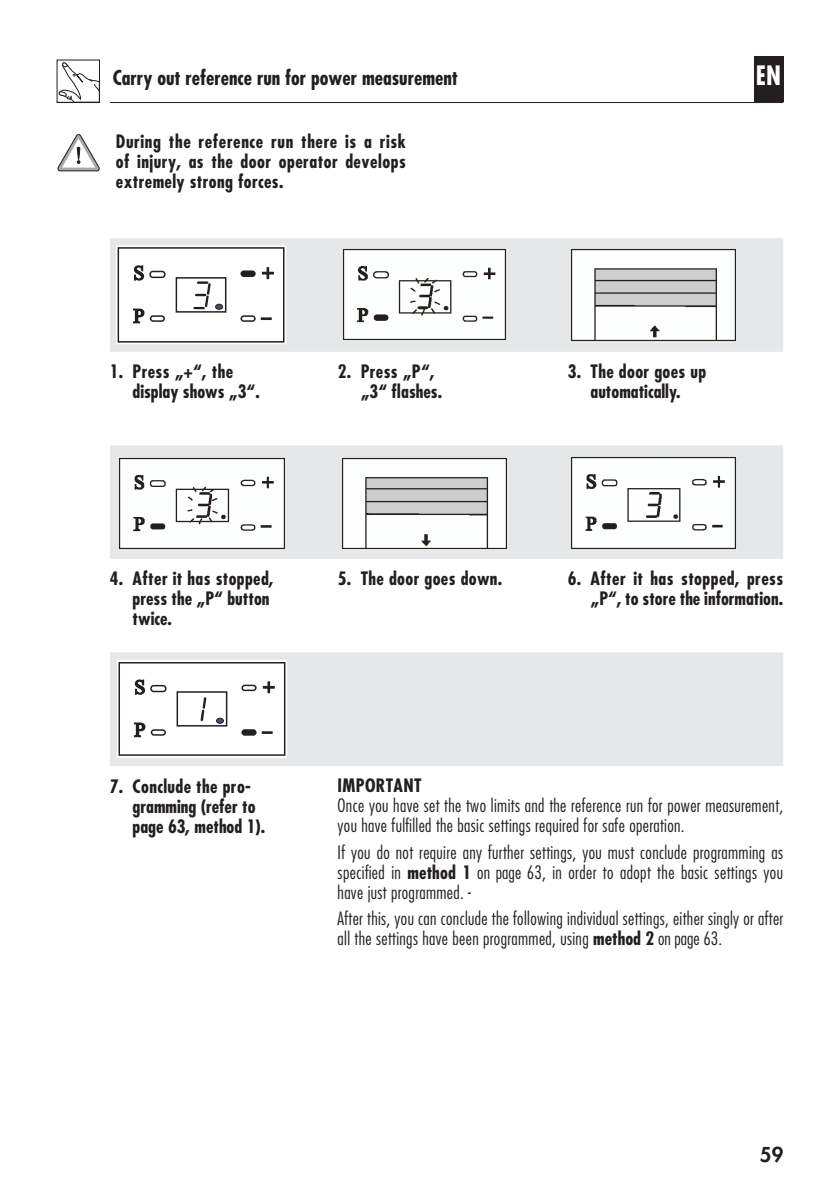
<style>
.page{position:relative;width:840px;height:1191px;background:#fff}
.page>*{position:absolute;margin:0;border:0;box-sizing:border-box;transform-origin:0 0}
.t1{font:700 condensed 26px "Futura";color:#fff}
.Titel_1{font:700 condensed 20px "Futura";color:#231f20}
.t2{font:800 20px "Futura";color:#231f20}
.Fließtext{font:300 condensed 18px/20px "Futura";letter-spacing:.02em;color:#231f20}
.Handlungsschritte_Fe{font:700 condensed 18px/20px "Futura";color:#231f20}
.Sicherheitshinweise{font:700 condensed 18px/20px "Futura";letter-spacing:.025em;color:#231f20;text-align:justify}
.Handlungsschritte_Fe-2{font:700 condensed 18px "Futura";letter-spacing:.02em;color:#231f20}
.HINWEIS_WICHTIG{font:700 condensed 18px "Futura";letter-spacing:.02em;color:#231f20}
.s1{font-weight:700}
</style>
<div class="page">
<svg style="left:59px;top:63px;width:39px;height:38px"></svg>
<div style="left:56px;top:60px;width:44px;height:43px;border:1px solid #231f20"></div>
<div style="left:110px;top:238px;width:672px;height:114px;background:#e6e7e9"></div>
<img style="left:342px;top:248px;width:164px;height:92px">
<img style="left:570px;top:248px;width:165px;height:93px">
<div style="left:110px;top:445px;width:672px;height:114px;background:#e6e7e9"></div>
<img style="left:118px;top:457px;width:166px;height:92px">
<img style="left:341px;top:457px;width:165px;height:92px">
<img style="left:570px;top:456px;width:166px;height:93px">
<div style="left:110px;top:652px;width:672px;height:114px;background:#e6e7e9"></div>
<div style="left:117px;top:660px;width:170px;height:98px;border:1px solid #fff"></div>
<svg style="left:118px;top:661px;width:168px;height:95px;background:#e9e9e9"></svg>
<svg style="left:57px;top:134px;width:43px;height:37px"></svg>
<div style="left:116px;top:245px;width:170px;height:99px;border:1px solid #fff"></div>
<svg style="left:117px;top:246px;width:168px;height:97px;background:#e8e8e8"></svg>
<div style="left:753px;top:57px;width:29px;height:45px;background:#231f20"></div>
<hr style="left:110px;top:102px;width:672px;height:1px;background:#231f20">
<hr style="left:57px;top:102px;width:43px;height:1px;background:#231f20">
<p class="Titel_1" style="left:113px;top:65px;width:346px">Carry out reference run for power measurement</p>
<p class="Sicherheitshinweise" style="left:116px;top:132px;width:291px">During the reference run there is a risk of injury, as the door operator develops extremely strong forces.</p>
<h1 class="t1" style="left:755px;top:59px;width:27px">EN</h1>
<p class="Handlungsschritte_Fe" style="left:132px;top:361px;width:129px;text-indent:-23px">1. Press „+“, the display shows „3“.</p>
<p class="Handlungsschritte_Fe" style="left:360px;top:361px;width:83px;text-indent:-23px">2. Press „P“, „3“ flashes.</p>
<p class="Handlungsschritte_Fe" style="left:567px;top:361px;width:140px;text-align:center">3. The door goes up automatically.</p>
<p class="Handlungsschritte_Fe" style="left:132px;top:568px;width:142px;text-indent:-23px">4. After it has stopped, press the „P“ button twice.</p>
<p class="Handlungsschritte_Fe" style="left:132px;top:776px;width:134px;text-indent:-23px">7. Conclude the pro&shy;gramming (refer to page 63, method 1).</p>
<p class="Handlungsschritte_Fe-2" style="left:338px;top:567px;width:166px">5. The door goes down.</p>
<p class="Handlungsschritte_Fe" style="left:567px;top:568px;width:217px;text-align:right">6. After it has stopped, press „P“, to store the information.</p>
<p class="HINWEIS_WICHTIG" style="left:337px;top:774px;width:85px">IMPORTANT</p>
<p class="Fließtext" style="left:337px;top:795px;width:447px">Once you have set the two limits and the reference run for power measurement, you have fulfilled the basic settings required for safe operation.</p>
<p class="Fließtext" style="left:337px;top:842px;width:447px;text-align:justify">If you do not require any further settings, you must conclude programming as specified in <span class="s1">method 1</span> on page 63, in order to adopt the basic settings you have just programmed. -</p>
<p class="Fließtext" style="left:337px;top:908px;width:447px">After this, you can conclude the following individual settings, either singly or after all the settings have been programmed, using <span class="s1">method 2</span> on page 63.</p>
<p class="t2" style="left:759px;top:1141px;width:25px">59</p>
</div>
